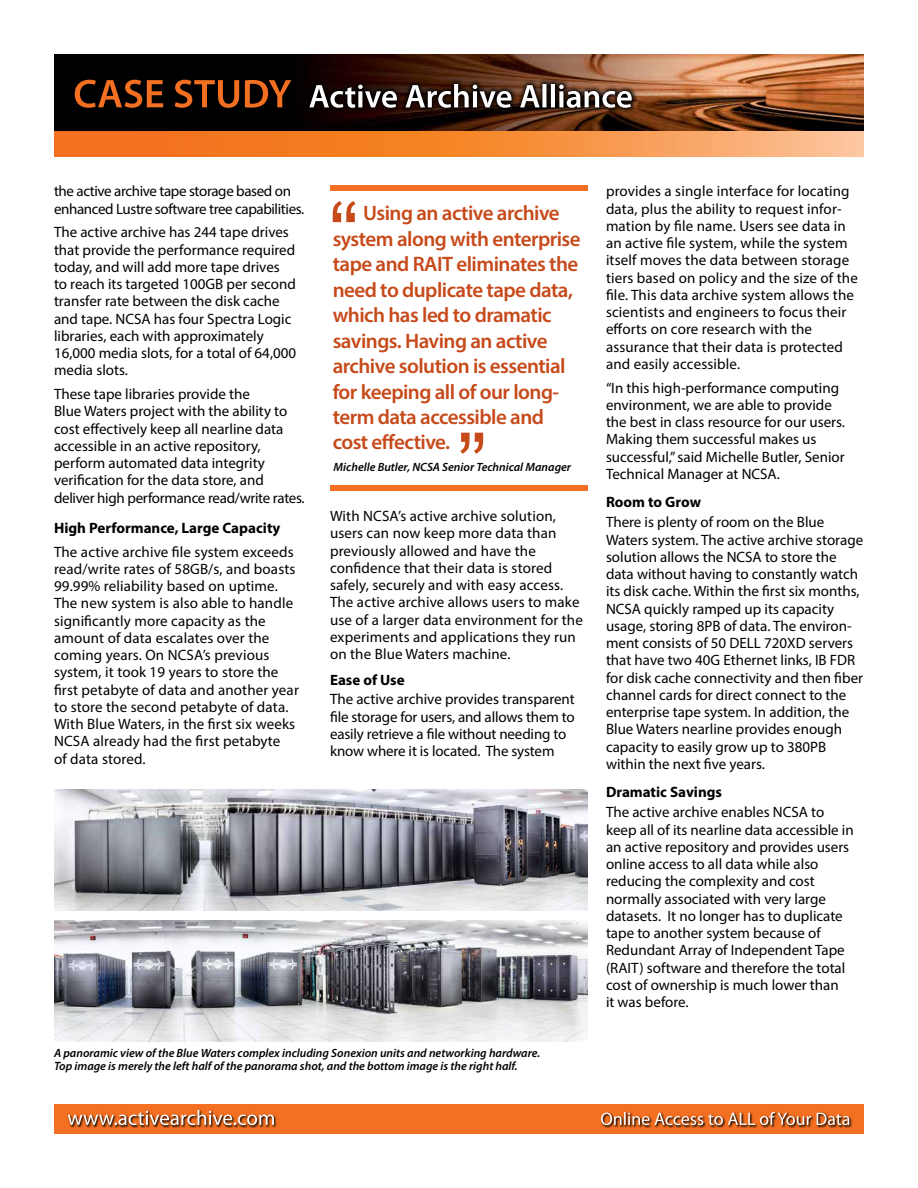
<style>
.page{position:relative;width:918px;height:1188px;background:#fff}
.page>*{position:absolute;margin:0;border:0;box-sizing:border-box;transform-origin:0 0}
.t1{font:600 21px/25.5px "Myriad Pro";letter-spacing:-.025em;color:#c74a1b}
.t2{font:15px/17.2px "Myriad Pro";color:#000}
.t3{font:15px/17.2px "Myriad Pro";letter-spacing:-.025em;color:#000}
.t4{font:700 15px "Myriad Pro";color:#000}
.t5{font:italic 600 12px/13.5px "Myriad Pro";color:#000}
</style>
<div class="page">
<img style="left:54px;top:54px;width:810px;height:78px">
<svg style="left:54px;top:132px;width:810px;height:25px"></svg>
<div style="left:73px;top:78px;width:223px;height:36px;background:#000"></div>
<svg style="left:75px;top:80px;width:216px;height:28px"></svg>
<svg style="left:303px;top:78px;width:335px;height:36px"></svg>
<svg style="left:309px;top:84px;width:323px;height:24px"></svg>
<div style="left:54px;top:1104px;width:810px;height:30px;background:#f36f21"></div>
<svg style="left:67px;top:1109px;width:785px;height:19px"></svg>
<svg style="left:68px;top:1110px;width:781px;height:15px"></svg>
<img style="left:54px;top:790px;width:534px;height:121px">
<img style="left:54px;top:920px;width:534px;height:121px">
<div style="left:330px;top:185px;width:258px;height:5px;background:#f36f21"></div>
<div style="left:330px;top:486px;width:258px;height:5px;background:#f36f21"></div>
<svg style="left:333px;top:201px;width:23px;height:21px"></svg>
<svg style="left:460px;top:433px;width:23px;height:21px"></svg>
<p class="t3" style="left:54px;top:182px;width:252px">the active archive tape storage based on enhanced Lustre software tree capabilities.</p>
<p class="t2" style="left:54px;top:223px;width:244px">The active archive has 244 tape drives that provide the performance required today, and will add more tape drives to reach its targeted 100GB per second transfer rate between the disk cache and tape. NCSA has four Spectra Logic libraries, each with approximately 16,000 media slots, for a total of 64,000 media slots.</p>
<p class="t2" style="left:54px;top:385px;width:252px">These tape libraries provide the<br>Blue Waters project with the ability to cost effectively keep all nearline data accessible in an active repository, perform automated data integrity verification for the data store, and deliver high performance read/write rates.</p>
<p class="t4" style="left:54px;top:518px;width:228px">High Performance, Large Capacity</p>
<p class="t2" style="left:54px;top:543px;width:246px">The active archive file system exceeds read/write rates of 58GB/s, and boasts 99.99% reliability based on uptime.<br>The new system is also able to handle significantly more capacity as the amount of data escalates over the coming years. On NCSA’s previous system, it took 19 years to store the first petabyte of data and another year to store the second petabyte of data.<br>With Blue Waters, in the first six weeks NCSA already had the first petabyte<br>of data stored.</p>
<p class="t1" style="left:333px;top:200px;width:249px;text-indent:31px">Using an active archive system along with enterprise tape and RAIT eliminates the need to duplicate tape data, which has led to dramatic savings. Having an active archive solution is essential for keeping all of our long&shy;term data accessible and cost effective.</p>
<p class="t5" style="left:334px;top:460px;width:239px">Michelle Butler, NCSA Senior Technical Manager</p>
<p class="t2" style="left:330px;top:507px;width:254px">With NCSA’s active archive solution, users can now keep more data than previously allowed and have the confidence that their data is stored safely, securely and with easy access.<br>The active archive allows users to make use of a larger data environment for the experiments and applications they run on the Blue Waters machine.</p>
<p class="t4" style="left:330px;top:670px;width:76px">Ease of Use</p>
<p class="t2" style="left:330px;top:690px;width:246px">The active archive provides transparent file storage for users, and allows them to easily retrieve a file without needing to know where it is located. The system</p>
<p class="t5" style="left:54px;top:1046px;width:488px">A panoramic view of the Blue Waters complex including Sonexion units and networking hardware.<br>Top image is merely the left half of the panorama shot, and the bottom image is the right half.</p>
<p class="t2" style="left:606px;top:182px;width:253px">provides a single interface for locating data, plus the ability to request infor&shy;mation by file name. Users see data in an active file system, while the system itself moves the data between storage tiers based on policy and the size of the file. This data archive system allows the scientists and engineers to focus their efforts on core research with the assurance that their data is protected and easily accessible.</p>
<p class="t2" style="left:606px;top:379px;width:241px">“In this high-performance computing environment, we are able to provide the best in class resource for our users.<br>Making them successful makes us successful,” said Michelle Butler, Senior Technical Manager at NCSA.</p>
<p class="t4" style="left:606px;top:492px;width:97px">Room to Grow</p>
<p class="t2" style="left:606px;top:513px;width:259px">There is plenty of room on the Blue Waters system. The active archive storage solution allows the NCSA to store the data without having to constantly watch its disk cache. Within the first six months, NCSA quickly ramped up its capacity usage, storing 8PB of data. The environ&shy;ment consists of 50 DELL 720XD servers that have two 40G Ethernet links, IB FDR for disk cache connectivity and then fiber channel cards for direct connect to the enterprise tape system. In addition, the Blue Waters nearline provides enough capacity to easily grow up to 380PB within the next five years.</p>
<p class="t4" style="left:606px;top:782px;width:118px">Dramatic Savings</p>
<p class="t2" style="left:606px;top:804px;width:249px">The active archive enables NCSA to keep all of its nearline data accessible in an active repository and provides users online access to all data while also reducing the complexity and cost normally associated with very large datasets. It no longer has to duplicate tape to another system because of Redundant Array of Independent Tape (RAIT) software and therefore the total cost of ownership is much lower than<br>it was before.</p>
</div>
